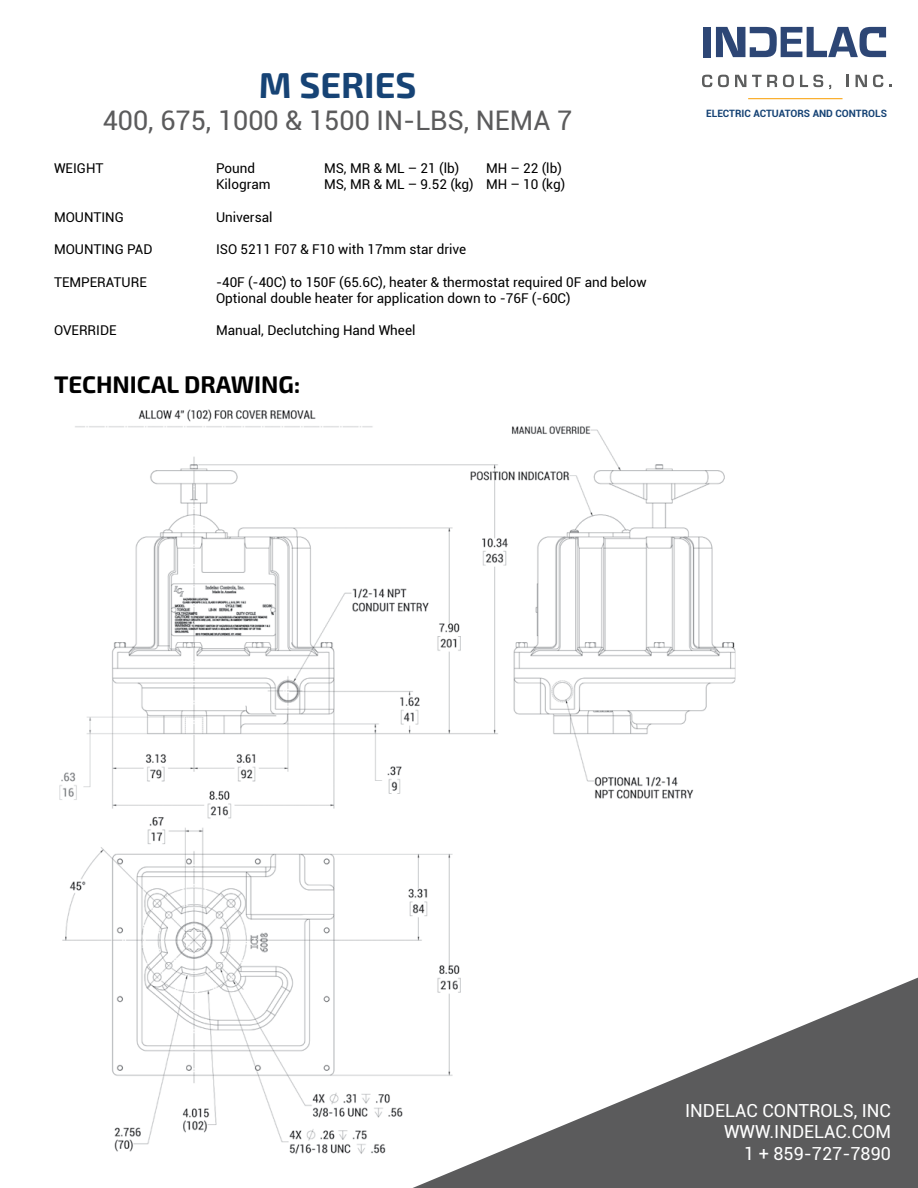
<style>
.page{position:relative;width:918px;height:1188px;background:#fff}
.page>*{position:absolute;margin:0;border:0;box-sizing:border-box;transform-origin:0 0}
.t1{font:700 36px "Exo 2";color:#164375}
.t2{font:27px "Roboto";color:#5b5b5c}
.t3{font:700 24px "Exo 2";color:#000}
.t4{font:18px/21.6px "Roboto";color:#fff;text-align:right}
.t5{font:13.5px/16.2px "Roboto";color:#000}
.t6{font:700 10.2px "Roboto";color:#164375}
</style>
<div class="page">
<svg style="left:702px;top:75px;width:10px;height:12px"></svg>
<svg style="left:718px;top:75px;width:11px;height:12px"></svg>
<svg style="left:735px;top:75px;width:11px;height:12px"></svg>
<svg style="left:752px;top:75px;width:25px;height:12px"></svg>
<svg style="left:783px;top:75px;width:11px;height:12px"></svg>
<svg style="left:800px;top:75px;width:23px;height:12px"></svg>
<svg style="left:847px;top:75px;width:2px;height:12px"></svg>
<svg style="left:856px;top:75px;width:11px;height:12px"></svg>
<svg style="left:873px;top:75px;width:10px;height:12px"></svg>
<div style="left:703px;top:27px;width:7px;height:30px;background:#2d4675"></div>
<svg style="left:716px;top:27px;width:170px;height:30px"></svg>
<hr style="left:748px;top:98px;width:95px;height:1px;background:#faa81a">
<svg style="left:413px;top:977px;width:505px;height:211px;fill:#5b5b5c"></svg>
<img style="left:59px;top:409px;width:676px;height:749px">
<h1 class="t1" style="left:259px;top:64px;width:159px">M SERIES</h1>
<h2 class="t2" style="left:103px;top:102px;width:471px">400, 675, 1000 &amp; 1500 IN-LBS, NEMA 7</h2>
<p class="t5" style="left:54px;top:160px;width:51px">WEIGHT</p>
<p class="t5" style="left:216px;top:160px;width:41px">Pound</p>
<p class="t5" style="left:324px;top:160px;width:137px">MS, MR &amp; ML – 21 (lb)</p>
<p class="t5" style="left:486px;top:160px;width:77px">MH – 22 (lb)</p>
<p class="t5" style="left:216px;top:176px;width:56px">Kilogram</p>
<p class="t5" style="left:324px;top:176px;width:243px">MS, MR &amp; ML – 9.52 (kg) MH – 10 (kg)</p>
<p class="t5" style="left:54px;top:208px;width:71px">MOUNTING</p>
<p class="t5" style="left:216px;top:208px;width:58px">Universal</p>
<p class="t5" style="left:54px;top:241px;width:100px">MOUNTING PAD</p>
<p class="t5" style="left:216px;top:241px;width:252px">ISO 5211 F07 &amp; F10 with 17mm star drive</p>
<p class="t5" style="left:54px;top:273px;width:94px">TEMPERATURE</p>
<p class="t5" style="left:216px;top:273px;width:432px">-40F (-40C) to 150F (65.6C), heater &amp; thermostat required 0F and below<br>Optional double heater for application down to -76F (-60C)</p>
<p class="t5" style="left:54px;top:322px;width:64px">OVERRIDE</p>
<p class="t5" style="left:216px;top:322px;width:201px">Manual, Declutching Hand Wheel</p>
<h3 class="t3" style="left:54px;top:370px;width:248px">TECHNICAL DRAWING:</h3>
<p class="t6" style="left:706px;top:106px;width:182px">ELECTRIC ACTUATORS AND CONTROLS</p>
<h3 class="t4" style="left:685px;top:1099px;width:207px">INDELAC CONTROLS, INC<br>WWW.INDELAC.COM<br>1 + 859-727-7890</h3>
</div>
